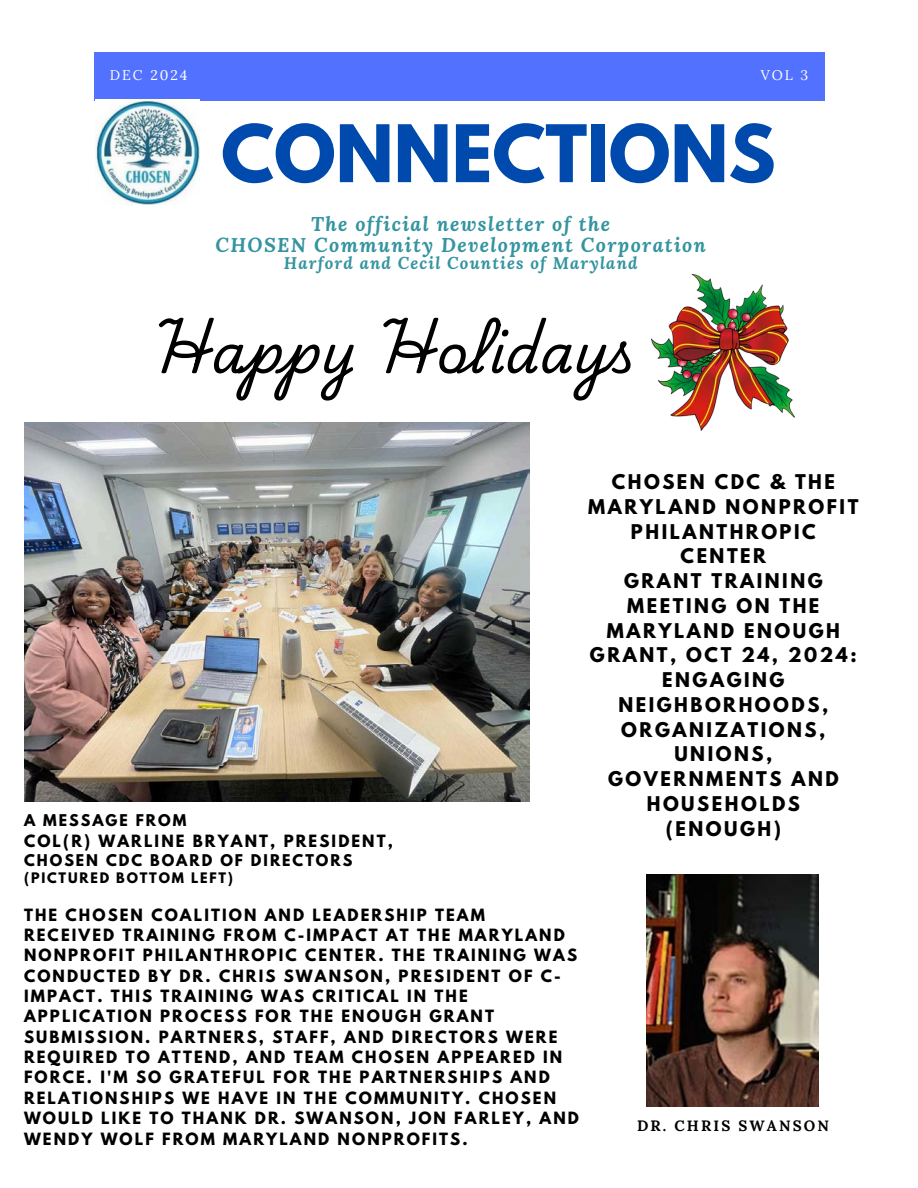
<style>
.page{position:relative;width:918px;height:1188px;background:#fff}
.page>*{position:absolute;margin:0;border:0;box-sizing:border-box;transform-origin:0 0}
.t1{font:700 70.2px "League Spartan";color:#004aad}
.t2{font:54px "Playwrite US Trad";color:#000}
.t3{font:italic 700 19.8px/21.3px "Lora";letter-spacing:.07em;color:#3494a0;text-align:center}
.t4{font:700 18px/24.8px "League Spartan";letter-spacing:.14em;color:#000;text-align:center}
.t5{font:italic 700 16.8px "Lora";letter-spacing:.07em;color:#3494a0}
.t6{font:700 15px/20.4px "League Spartan";letter-spacing:.14em;color:#000}
.t7{font:700 15px "Lora";letter-spacing:.14em;color:#000}
.t8{font:700 14.4px "League Spartan";letter-spacing:.14em;color:#000}
.t9{font:13.95px "Lora";letter-spacing:.14em;color:#fff}
.t10{font:700 12.9px "League Spartan";letter-spacing:.14em;color:#000}
</style>
<div class="page">
<div style="left:95px;top:53px;width:730px;height:47px;background:#5271ff"></div>
<img style="left:95px;top:100px;width:105px;height:105px">
<img style="left:24px;top:423px;width:505px;height:379px">
<img style="left:647px;top:874px;width:172px;height:233px">
<img style="left:652px;top:274px;width:143px;height:156px">
<p class="t9" style="left:110px;top:66px;width:79px">DEC 2024</p>
<p class="t9" style="left:761px;top:66px;width:49px">VOL 3</p>
<p class="t1" style="left:221px;top:119px;width:556px">CONNECTIONS</p>
<p class="t3" style="left:215px;top:213px;width:492px">The official newsletter of the<br>CHOSEN Community Development Corporation</p>
<p class="t5" style="left:284px;top:252px;width:355px">Harford and Cecil Counties of Maryland</p>
<h2 class="t2" style="left:148px;top:322px;width:492px">Happy Holidays</h2>
<h1 class="t8" style="left:24px;top:813px;width:164px">A MESSAGE FROM</h1>
<h1 class="t6" style="left:24px;top:832px;width:371px">COL(R) WARLINE BRYANT, PRESIDENT,</h1>
<h1 class="t8" style="left:24px;top:853px;width:330px">CHOSEN CDC BOARD OF DIRECTORS</h1>
<h1 class="t10" style="left:24px;top:871px;width:211px">(PICTURED BOTTOM LEFT)</h1>
<h4 class="t6" style="left:24px;top:906px;width:556px">THE CHOSEN COALITION AND LEADERSHIP TEAM<br>RECEIVED TRAINING FROM C-IMPACT AT THE MARYLAND NONPROFIT PHILANTHROPIC CENTER. THE TRAINING WAS CONDUCTED BY DR. CHRIS SWANSON, PRESIDENT OF C-IMPACT. THIS TRAINING WAS CRITICAL IN THE APPLICATION PROCESS FOR THE ENOUGH GRANT SUBMISSION. PARTNERS, STAFF, AND DIRECTORS WERE REQUIRED TO ATTEND, AND TEAM CHOSEN APPEARED IN FORCE. I'M SO GRATEFUL FOR THE PARTNERSHIPS AND RELATIONSHIPS WE HAVE IN THE COMMUNITY. CHOSEN WOULD LIKE TO THANK DR. SWANSON, JON FARLEY, AND WENDY WOLF FROM MARYLAND NONPROFITS.</h4>
<p class="t4" style="left:588px;top:472px;width:272px">CHOSEN CDC &amp; THE<br>MARYLAND NONPROFIT<br>PHILANTHROPIC<br>CENTER<br>GRANT TRAINING<br>MEETING ON THE<br>MARYLAND ENOUGH<br>GRANT, OCT 24, 2024:<br>ENGAGING<br>NEIGHBORHOODS,<br>ORGANIZATIONS,<br>UNIONS,<br>GOVERNMENTS AND<br>HOUSEHOLDS (ENOUGH)</p>
<p class="t7" style="left:637px;top:1115px;width:194px">DR. CHRIS SWANSON</p>
</div>
